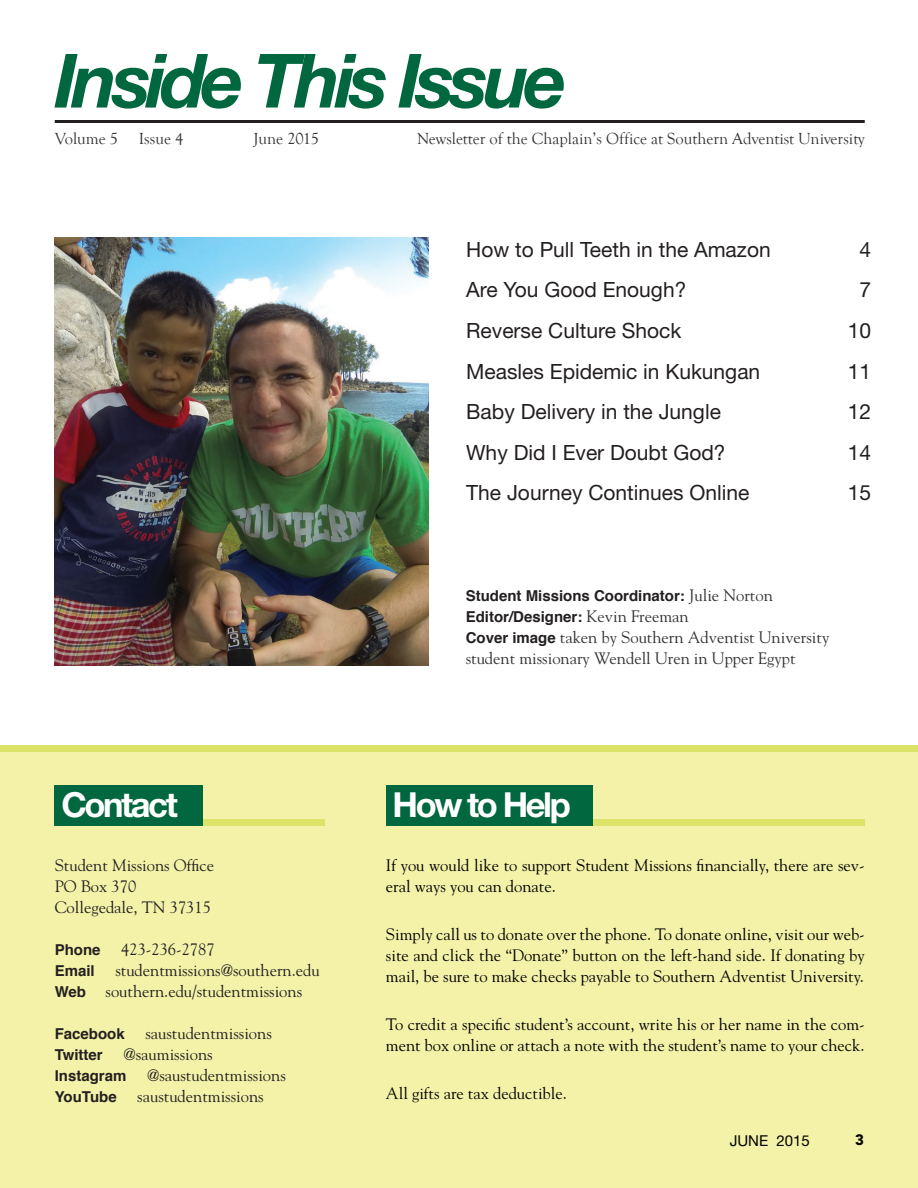
<style>
.page{position:relative;width:918px;height:1188px;background:#fff}
.page>*{position:absolute;margin:0;border:0;box-sizing:border-box;transform-origin:0 0}
.t1{font:italic 700 75px "Helvetica Neue LT Std";letter-spacing:-.07em;color:#00673e}
.t2{font:700 34.5px "Helvetica Neue LT Std";letter-spacing:-.07em;color:#fff}
.t3{font:21px "Helvetica Neue";color:#231f20}
.t4{font:16.5px/21px "Goudy Std";color:#000}
.t5{font:16.5px/21px "Goudy Std";color:#231f20}
.t6{font:16.5px/21px "Goudy Std";color:#313232}
.t7{font:16.5px "Goudy Old Style T";color:#313232}
.t8{font:700 15px/21px "Helvetica";color:#231f20}
.t9{font:15px "Helvetica Neue";color:#000}
.t10{font:900 15px "Avenir LT Std";color:#000}
.s1{font-family:"Goudy Std";font-weight:400;font-size:16.5px;color:#313232}
.s2{font-family:"Helvetica";font-weight:700;font-size:15px;color:#231f20}
.s3{font-family:"Helvetica";font-weight:700;font-size:15px}
</style>
<div class="page">
<div style="left:0;top:753px;width:918px;height:435px;background:#f3f2a8"></div>
<div style="left:56px;top:819px;width:269px;height:6px;background:#dde269"></div>
<div style="left:386px;top:819px;width:479px;height:6px;background:#dde269"></div>
<div style="left:55px;top:785px;width:148px;height:40px;background:#00673e"></div>
<div style="left:386px;top:785px;width:207px;height:40px;background:#00673e"></div>
<img style="left:55px;top:237px;width:374px;height:429px">
<hr style="left:55px;top:120px;width:810px;height:3px;background:#231f20">
<h1 class="t1" style="left:55px;top:34px;width:513px">Inside This Issue</h1>
<p class="t7" style="left:55px;top:130px;width:65px">Volume 5</p>
<p class="t7" style="left:139px;top:130px;width:46px">Issue 4</p>
<p class="t7" style="left:253px;top:130px;width:67px">June 2015</p>
<p class="t7" style="left:417px;top:130px;width:449px">Newsletter of the Chaplain’s Office at Southern Adventist University</p>
<p class="t3" style="left:466px;top:237px;width:306px">How to Pull Teeth in the Amazon</p>
<p class="t3" style="left:860px;top:237px;width:13px">4</p>
<p class="t3" style="left:466px;top:277px;width:222px">Are You Good Enough?</p>
<p class="t3" style="left:860px;top:277px;width:13px">7</p>
<p class="t3" style="left:466px;top:318px;width:217px">Reverse Culture Shock</p>
<p class="t3" style="left:848px;top:318px;width:25px">10</p>
<p class="t3" style="left:466px;top:359px;width:296px">Measles Epidemic in Kukungan</p>
<p class="t3" style="left:848px;top:359px;width:25px">11</p>
<p class="t3" style="left:466px;top:399px;width:256px">Baby Delivery in the Jungle</p>
<p class="t3" style="left:848px;top:399px;width:25px">12</p>
<p class="t3" style="left:466px;top:440px;width:261px">Why Did I Ever Doubt God?</p>
<p class="t3" style="left:848px;top:440px;width:25px">14</p>
<p class="t3" style="left:466px;top:480px;width:285px">The Journey Continues Online</p>
<p class="t3" style="left:848px;top:480px;width:25px">15</p>
<p class="t8" style="left:466px;top:586px;width:309px">Student Missions Coordinator: <span class="s1">Julie Norton<br></span>Editor/Designer: <span class="s1">Kevin Freeman</span></p>
<p class="t6" style="left:466px;top:627px;width:365px"><span class="s2">Cover image</span> taken by Southern Adventist University student missionary Wendell Uren in Upper Egypt</p>
<h2 class="t2" style="left:61px;top:783px;width:118px">Contact</h2>
<h2 class="t2" style="left:393px;top:783px;width:180px">How to Help</h2>
<p class="t5" style="left:55px;top:854px;width:161px">Student Missions Office<br>PO Box 370<br>Collegedale, TN 37315</p>
<p class="t5" style="left:55px;top:938px;width:266px"><span class="s3">Phone</span> 423-236-2787<br><span class="s3">Email</span> studentmissions@southern.edu<br><span class="s3">Web</span> southern.edu/studentmissions</p>
<p class="t5" style="left:55px;top:1022px;width:219px"><span class="s3">Facebook</span> saustudentmissions</p>
<p class="t8" style="left:55px;top:1044px;width:50px">Twitter</p>
<p class="t5" style="left:123px;top:1043px;width:91px">@saumissions</p>
<p class="t8" style="left:55px;top:1065px;width:73px">Instagram</p>
<p class="t4" style="left:386px;top:854px;width:480px">If you would like to support Student Missions financially, there are sev&shy;eral ways you can donate.</p>
<p class="t4" style="left:386px;top:923px;width:480px;text-align:justify">Simply call us to donate over the phone. To donate online, visit our web&shy;site and click the “Donate” button on the left-hand side. If donating by mail, be sure to make checks payable to Southern Adventist University.</p>
<p class="t4" style="left:386px;top:1013px;width:480px">To credit a specific student’s account, write his or her name in the com&shy;ment box online or attach a note with the student’s name to your check.</p>
<p class="t4" style="left:386px;top:1082px;width:182px">All gifts are tax deductible.</p>
<p class="t5" style="left:55px;top:1064px;width:233px;text-indent:92px">@saustudentmissions<br><span class="s3">YouTube</span> saustudentmissions</p>
<p class="t9" style="left:730px;top:1132px;width:82px">JUNE 2015</p>
<p class="t10" style="left:855px;top:1131px;width:10px">3</p>
</div>
